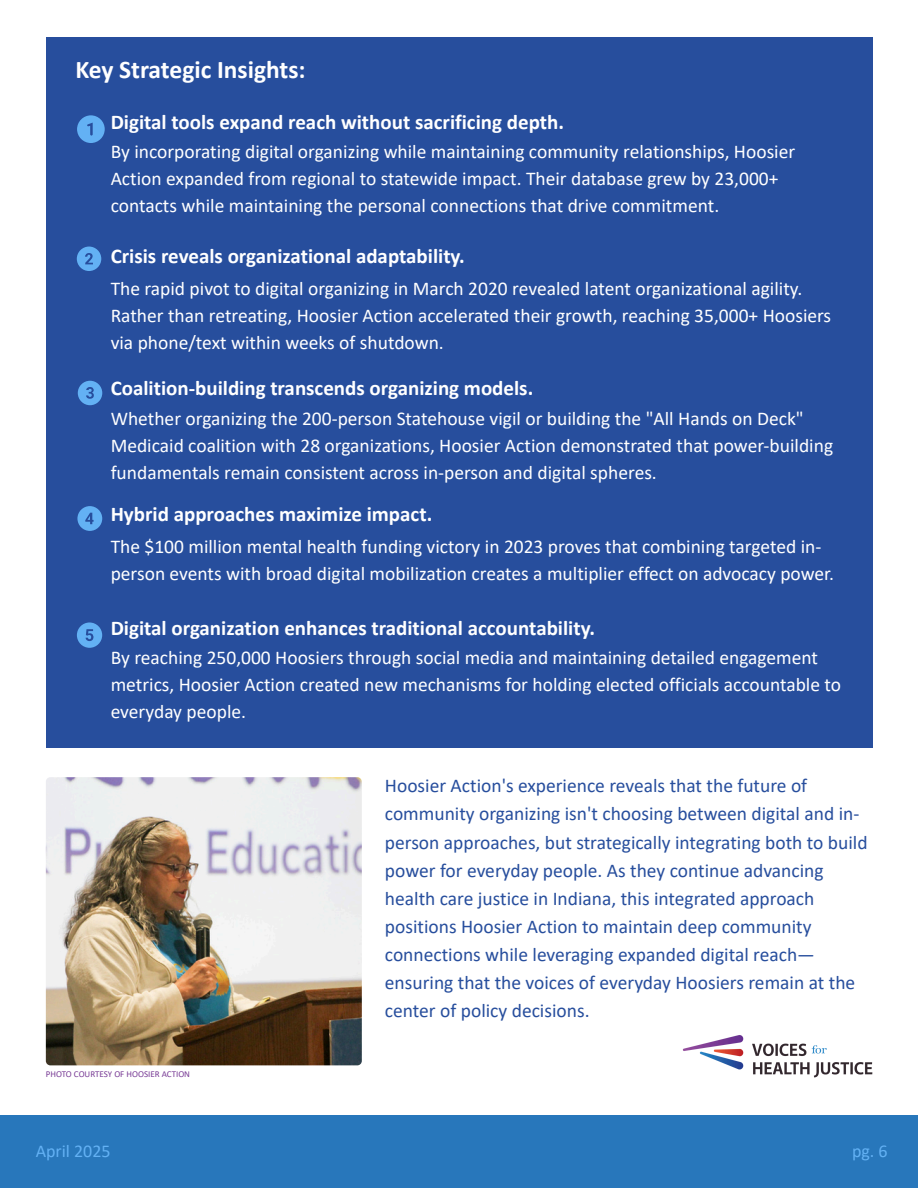
<style>
.page{position:relative;width:918px;height:1188px;background:#fff}
.page>*{position:absolute;margin:0;border:0;box-sizing:border-box;transform-origin:0 0}
.t1{font:700 25.5px "Calibri";color:#fff}
.t2{font:700 21px "Calibri";color:#fff}
.t3{font:19.5px/27px "Calibri";color:#fff}
.t4{font:19.5px/28.2px "Calibri";color:#274e9d}
.t5{font:18px "Calibri";color:#63b1f4}
.t6{font:9px "Calibri";color:#783b95}
</style>
<div class="page">
<div style="left:0;top:1116px;width:918px;height:72px;background:#2877bb"></div>
<div style="left:46px;top:38px;width:826px;height:710px;background:#274e9d"></div>
<img style="left:682px;top:1035px;width:191px;height:43px">
<img style="left:46px;top:777px;width:316px;height:288px;border-radius:5px">
<svg style="left:77px;top:115px;width:28px;height:28px"></svg>
<svg style="left:77px;top:247px;width:24px;height:24px"></svg>
<svg style="left:78px;top:381px;width:24px;height:24px"></svg>
<svg style="left:77px;top:506px;width:25px;height:25px"></svg>
<svg style="left:77px;top:622px;width:25px;height:26px"></svg>
<h2 class="t1" style="left:75px;top:58px;width:232px">Key Strategic Insights:</h2>
<h2 class="t2" style="left:111px;top:113px;width:455px">Digital tools expand reach without sacrificing depth.</h2>
<h3 class="t3" style="left:111px;top:140px;width:686px">By incorporating digital organizing while maintaining community relationships, Hoosier<br>Action expanded from regional to statewide impact. Their database grew by 23,000+ contacts while maintaining the personal connections that drive commitment.</h3>
<p class="t2" style="left:111px;top:248px;width:356px">Crisis reveals organizational adaptability.</p>
<h2 class="t3" style="left:111px;top:277px;width:722px">The rapid pivot to digital organizing in March 2020 revealed latent organizational agility.<br>Rather than retreating, Hoosier Action accelerated their growth, reaching 35,000+ Hoosiers via phone/text within weeks of shutdown.</h2>
<h3 class="t2" style="left:111px;top:380px;width:424px">Coalition-building transcends organizing models.</h3>
<p class="t3" style="left:111px;top:407px;width:724px">Whether organizing the 200-person Statehouse vigil or building the "All Hands on Deck"<br>Medicaid coalition with 28 organizations, Hoosier Action demonstrated that power-building fundamentals remain consistent across in-person and digital spheres.</p>
<h2 class="t2" style="left:111px;top:505px;width:323px">Hybrid approaches maximize impact.</h2>
<h3 class="t3" style="left:111px;top:534px;width:725px">The $100 million mental health funding victory in 2023 proves that combining targeted in&shy;person events with broad digital mobilization creates a multiplier effect on advocacy power.</h3>
<p class="t2" style="left:111px;top:619px;width:486px">Digital organization enhances traditional accountability.</p>
<h2 class="t3" style="left:111px;top:646px;width:732px">By reaching 250,000 Hoosiers through social media and maintaining detailed engagement metrics, Hoosier Action created new mechanisms for holding elected officials accountable to everyday people.</h2>
<h3 class="t6" style="left:46px;top:1070px;width:146px">PHOTO COURTESY OF HOOSIER ACTION</h3>
<h3 class="t5" style="left:36px;top:1144px;width:76px">April 2025</h3>
<p class="t4" style="left:385px;top:773px;width:484px">Hoosier Action's experience reveals that the future of community organizing isn't choosing between digital and in&shy;person approaches, but strategically integrating both to build power for everyday people. As they continue advancing health care justice in Indiana, this integrated approach positions Hoosier Action to maintain deep community connections while leveraging expanded digital reach— ensuring that the voices of everyday Hoosiers remain at the center of policy decisions.</p>
<p class="t5" style="left:852px;top:1144px;width:37px">pg. 6</p>
</div>
